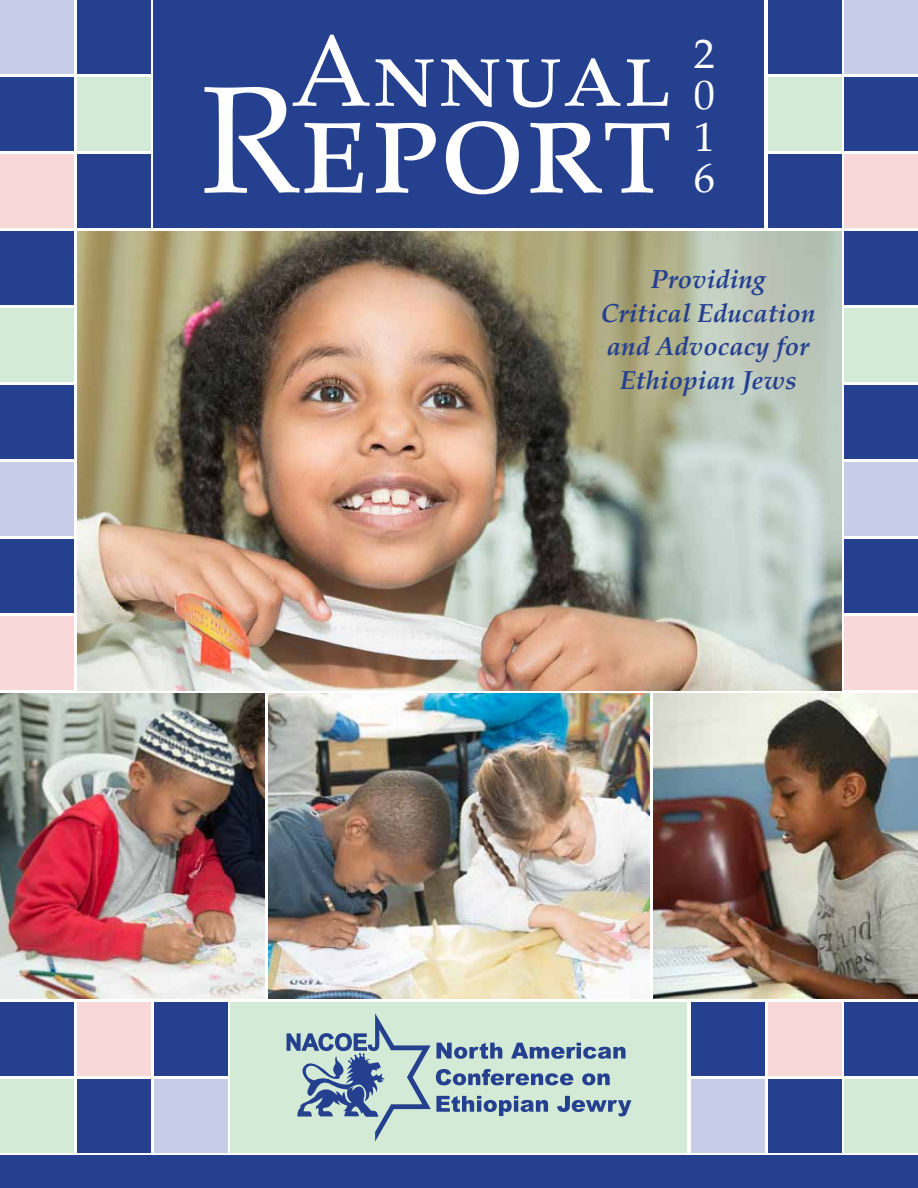
<style>
.page{position:relative;width:918px;height:1188px;background:#fff}
.page>*{position:absolute;margin:0;border:0;box-sizing:border-box;transform-origin:0 0}
.t1{font:152.55px "Palatino Linotype";color:#fff}
.t2{font:101.85px "Palatino Linotype";color:#fff}
.t3{font:41.4px/41.4px "Palatino Linotype";color:#fff;text-align:justify}
.t4{font:italic 700 25.95px/33.5px "Palatino Linotype";color:#25408f;text-align:center}
</style>
<div class="page">
<div style="left:792px;top:1077px;width:108px;height:72px;background:linear-gradient(to bottom,#fff,#fff)"></div>
<div style="left:231px;top:1002px;width:456px;height:151px;background:#d3ead6"></div>
<img style="left:77px;top:231px;width:764px;height:459px">
<div style="left:844px;top:0;width:74px;height:74px;background:#c7cce7"></div>
<div style="left:768px;top:0;width:73px;height:74px;background:#25408f"></div>
<div style="left:0;top:0;width:74px;height:74px;background:#c7cce7"></div>
<div style="left:77px;top:0;width:73px;height:74px;background:#25408f"></div>
<div style="left:153px;top:0;width:611px;height:228px;background:#25408f"></div>
<div style="left:844px;top:77px;width:74px;height:74px;background:#25408f"></div>
<div style="left:768px;top:77px;width:73px;height:74px;background:#d3ead6"></div>
<div style="left:0;top:77px;width:74px;height:74px;background:#25408f"></div>
<div style="left:77px;top:77px;width:73px;height:74px;background:#d3ead6"></div>
<div style="left:844px;top:154px;width:74px;height:74px;background:#f9d8d9"></div>
<div style="left:768px;top:154px;width:73px;height:74px;background:#25408f"></div>
<div style="left:0;top:154px;width:74px;height:74px;background:#f9d8d9"></div>
<div style="left:77px;top:154px;width:73px;height:74px;background:#25408f"></div>
<div style="left:844px;top:231px;width:74px;height:74px;background:#25408f"></div>
<div style="left:0;top:231px;width:74px;height:74px;background:#25408f"></div>
<div style="left:844px;top:308px;width:74px;height:74px;background:#d3ead6"></div>
<div style="left:0;top:308px;width:74px;height:74px;background:#d3ead6"></div>
<div style="left:844px;top:386px;width:74px;height:73px;background:#25408f"></div>
<div style="left:0;top:386px;width:74px;height:73px;background:#25408f"></div>
<div style="left:844px;top:462px;width:74px;height:74px;background:#c7cce7"></div>
<div style="left:0;top:462px;width:74px;height:74px;background:#c7cce7"></div>
<div style="left:844px;top:540px;width:74px;height:73px;background:#25408f"></div>
<div style="left:0;top:540px;width:74px;height:73px;background:#25408f"></div>
<div style="left:844px;top:617px;width:74px;height:73px;background:#f9d8d9"></div>
<div style="left:0;top:617px;width:74px;height:73px;background:#f9d8d9"></div>
<div style="left:0;top:1002px;width:74px;height:74px;background:#25408f"></div>
<div style="left:0;top:1079px;width:74px;height:74px;background:#d3ead6"></div>
<svg style="left:287px;top:1013px;width:344px;height:129px"></svg>
<div style="left:0;top:1156px;width:918px;height:32px;background:#25408f"></div>
<div style="left:844px;top:1002px;width:74px;height:74px;background:#25408f"></div>
<div style="left:844px;top:1079px;width:74px;height:74px;background:#d3ead6"></div>
<div style="left:768px;top:1002px;width:73px;height:74px;background:#f9d8d9"></div>
<div style="left:768px;top:1079px;width:73px;height:74px;background:#25408f"></div>
<div style="left:691px;top:1002px;width:74px;height:74px;background:#25408f"></div>
<div style="left:691px;top:1079px;width:74px;height:74px;background:#c7cce7"></div>
<div style="left:154px;top:1002px;width:73px;height:74px;background:#25408f"></div>
<div style="left:154px;top:1079px;width:73px;height:74px;background:#c7cce7"></div>
<div style="left:77px;top:1002px;width:74px;height:74px;background:#f9d8d9"></div>
<div style="left:77px;top:1079px;width:74px;height:74px;background:#25408f"></div>
<img style="left:0;top:694px;width:265px;height:305px">
<img style="left:653px;top:694px;width:265px;height:305px">
<img style="left:269px;top:694px;width:380px;height:305px">
<h2 class="t2" style="left:291px;top:-1px;width:383px">Annual</h2>
<h1 class="t1" style="left:201px;top:32px;width:472px">Report</h1>
<h3 class="t3" style="left:694px;top:32px;width:23px">2<br>0<br>1<br>6</h3>
<p class="t4" style="left:601px;top:262px;width:216px">Providing<br>Critical Education and Advocacy for<br>Ethiopian Jews</p>
</div>
